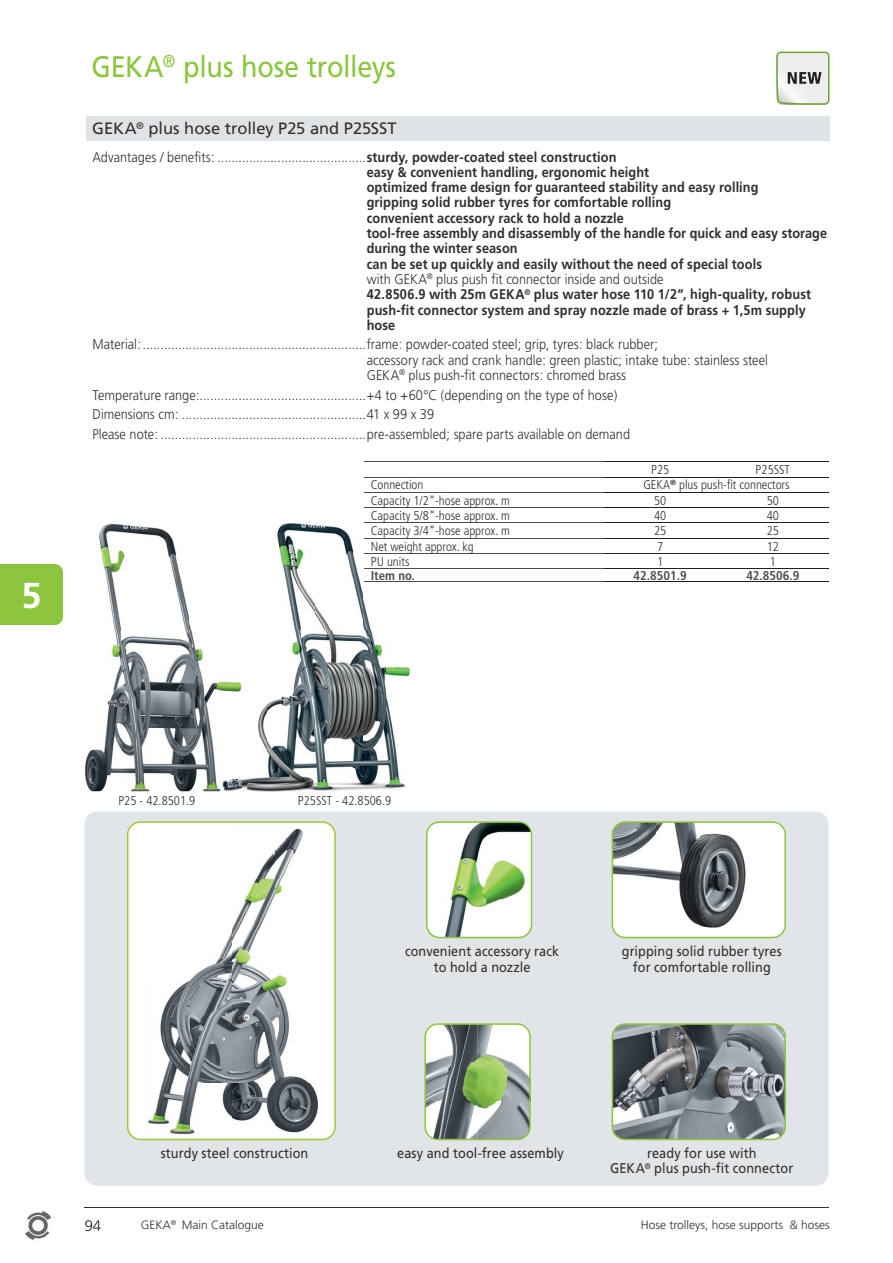
<style>
.page{position:relative;width:893px;height:1263px;background:#fff}
.page>*{position:absolute;margin:0;border:0;box-sizing:border-box;transform-origin:0 0}
.t1{font:700 36px "Frutiger";color:#fff}
.t2{font:29.7px "Frutiger";letter-spacing:-.01em;color:#8bc63e;scale:.91 1}
.t3{font:16.5px "Frutiger";letter-spacing:-.005em;color:#312f30}
.t4{font:300 15px "Frutiger BQ";color:#231f20}
.t5{font:700 14.1px/15.3px "Frutiger";letter-spacing:.005em;color:#312f30;scale:.91 1}
.t6{font:300 14.1px/15.3px "Frutiger";color:#312f30;scale:.91 1}
.t7{font:14.1px/15.3px "Frutiger";letter-spacing:.005em;color:#312f30;text-align:center;scale:.91 1}
.t8{font:300 condensed 12.75px "Frutiger";color:#312f30}
.t9{font:700 condensed 12.75px "Frutiger";color:#4b4c4d}
.t10{font:300 12px "Frutiger";color:#312f30}
.s1{font-weight:300}
</style>
<div class="page">
<div style="left:0;top:564px;width:63px;height:61px;background:#8bc63e"></div>
<svg style="left:776px;top:52px;width:53px;height:53px"></svg>
<img style="left:25px;top:1211px;width:27px;height:29px">
<hr style="left:85px;top:1207px;width:744px;height:1px;background:#312f30">
<div style="left:84px;top:811px;width:744px;height:375px;background:#e1e5e8;border-radius:13px"></div>
<img style="left:99px;top:524px;width:121px;height:214px">
<img style="left:85px;top:738px;width:321px;height:54px">
<img style="left:127px;top:821px;width:209px;height:319px">
<svg style="left:426px;top:821px;width:106px;height:117px;background:#c9d8bf"></svg>
<svg style="left:612px;top:821px;width:174px;height:117px;background:#bec2be"></svg>
<svg style="left:612px;top:1023px;width:174px;height:117px;background:#7a8283"></svg>
<svg style="left:424px;top:1023px;width:107px;height:117px;background:#a0ae9c"></svg>
<img style="left:241px;top:524px;width:171px;height:214px">
<img style="left:220px;top:681px;width:21px;height:111px">
<div style="left:86px;top:116px;width:743px;height:24px;background:#e0e3e6"></div>
<hr style="left:604px;top:461px;width:112px;height:1px;background:#231f20">
<hr style="left:716px;top:461px;width:113px;height:1px;background:#231f20">
<hr style="left:604px;top:477px;width:112px;height:1px;background:#231f20">
<hr style="left:716px;top:477px;width:113px;height:1px;background:#231f20">
<hr style="left:604px;top:492px;width:112px;height:1px;background:#231f20">
<hr style="left:716px;top:492px;width:113px;height:1px;background:#231f20">
<hr style="left:604px;top:507px;width:112px;height:1px;background:#231f20">
<hr style="left:716px;top:507px;width:113px;height:1px;background:#231f20">
<hr style="left:604px;top:523px;width:112px;height:1px;background:#231f20">
<hr style="left:716px;top:523px;width:113px;height:1px;background:#231f20">
<hr style="left:604px;top:538px;width:112px;height:1px;background:#231f20">
<hr style="left:716px;top:538px;width:113px;height:1px;background:#231f20">
<hr style="left:604px;top:553px;width:112px;height:1px;background:#231f20">
<hr style="left:716px;top:553px;width:113px;height:1px;background:#231f20">
<hr style="left:604px;top:569px;width:112px;height:1px;background:#231f20">
<hr style="left:716px;top:569px;width:113px;height:1px;background:#231f20">
<hr style="left:604px;top:582px;width:112px;height:1px;background:#231f20">
<hr style="left:716px;top:582px;width:113px;height:1px;background:#231f20">
<hr style="left:365px;top:461px;width:239px;height:1px;background:#4b4c4d">
<hr style="left:365px;top:477px;width:239px;height:1px;background:#4b4c4d">
<hr style="left:365px;top:492px;width:239px;height:1px;background:#4b4c4d">
<hr style="left:365px;top:507px;width:239px;height:1px;background:#4b4c4d">
<hr style="left:365px;top:538px;width:239px;height:1px;background:#4b4c4d">
<hr style="left:365px;top:553px;width:239px;height:1px;background:#4b4c4d">
<hr style="left:365px;top:523px;width:239px;height:1px;background:#4b4c4d">
<hr style="left:365px;top:569px;width:239px;height:1px;background:#4b4c4d">
<hr style="left:365px;top:582px;width:239px;height:1px;background:#4b4c4d">
<h1 class="t1" style="left:21px;top:574px;width:22px">5</h1>
<h2 class="t2" style="left:92px;top:49px;width:336px">GEKA<sup>®</sup> plus hose trolleys</h2>
<p class="t3" style="left:92px;top:119px;width:306px">GEKA<sup>®</sup> plus hose trolley P25 and P25SST</p>
<p class="t5" style="left:367px;top:149px;width:507px;text-indent:-274px"><span class="s1">Advantages / benefits: ..........................................</span>sturdy, powder-coated steel construction<br>easy &amp; convenient handling, ergonomic height<br>optimized frame design for guaranteed stability and easy rolling<br>gripping solid rubber tyres for comfortable rolling<br>convenient accessory rack to hold a nozzle<br>tool-free assembly and disassembly of the handle for quick and easy storage during the winter season<br>can be set up quickly and easily without the need of special tools<br><span class="s1">with GEKA</span><sup>®</sup> <span class="s1">plus push fit connector inside and outside<br></span>42.8506.9 with 25m GEKA<sup>®</sup> plus water hose 110 1/2“, high-quality, robust push-fit connector system and spray nozzle made of brass + 1,5m supply hose</p>
<p class="t6" style="left:367px;top:337px;width:442px;text-indent:-274px">Material: ...............................................................frame: powder-coated steel; grip, tyres: black rubber;<br>accessory rack and crank handle: green plastic; intake tube: stainless steel<br>GEKA<sup>®</sup> plus push-fit connectors: chromed brass</p>
<p class="t6" style="left:92px;top:385px;width:592px;line-height:19.5px">Temperature range:...............................................+4 to +60°C (depending on the type of hose)<br>Dimensions cm: ....................................................41 x 99 x 39<br>Please note: ..........................................................pre-assembled; spare parts available on demand</p>
<p class="t8" style="left:651px;top:462px;width:20px">P25</p>
<p class="t8" style="left:756px;top:462px;width:36px">P25SST</p>
<p class="t8" style="left:371px;top:478px;width:54px">Connection</p>
<p class="t8" style="left:643px;top:478px;width:148px">GEKA<sup>®</sup> plus push-fit connectors</p>
<p class="t8" style="left:371px;top:493px;width:141px">Capacity 1/2“-hose approx. m</p>
<p class="t8" style="left:654px;top:493px;width:14px">50</p>
<p class="t8" style="left:767px;top:493px;width:14px">50</p>
<p class="t8" style="left:371px;top:508px;width:141px">Capacity 5/8“-hose approx. m</p>
<p class="t8" style="left:654px;top:508px;width:14px">40</p>
<p class="t8" style="left:767px;top:508px;width:14px">40</p>
<p class="t8" style="left:371px;top:524px;width:141px">Capacity 3/4“-hose approx. m</p>
<p class="t8" style="left:654px;top:524px;width:14px">25</p>
<p class="t8" style="left:767px;top:524px;width:14px">25</p>
<p class="t8" style="left:371px;top:539px;width:105px">Net weight approx. kg</p>
<p class="t8" style="left:657px;top:539px;width:8px">7</p>
<p class="t8" style="left:767px;top:539px;width:14px">12</p>
<p class="t8" style="left:371px;top:554px;width:40px">PU units</p>
<p class="t8" style="left:657px;top:554px;width:8px">1</p>
<p class="t8" style="left:770px;top:554px;width:8px">1</p>
<p class="t9" style="left:371px;top:568px;width:45px">Item no.</p>
<p class="t9" style="left:634px;top:568px;width:55px">42.8501.9</p>
<p class="t9" style="left:746px;top:568px;width:55px">42.8506.9</p>
<p class="t8" style="left:118px;top:794px;width:78px">P25 - 42.8501.9</p>
<p class="t8" style="left:298px;top:794px;width:95px">P25SST - 42.8506.9</p>
<p class="t7" style="left:405px;top:944px;width:171px">convenient accessory rack to hold a nozzle</p>
<p class="t7" style="left:622px;top:944px;width:177px">gripping solid rubber tyres for comfortable rolling</p>
<p class="t7" style="left:161px;top:1145px;width:164px">sturdy steel construction</p>
<p class="t7" style="left:397px;top:1145px;width:185px">easy and tool-free assembly</p>
<p class="t7" style="left:610px;top:1145px;width:203px">ready for use with<br>GEKA<sup>®</sup> plus push-fit connector</p>
<p class="t4" style="left:85px;top:1217px;width:18px">94</p>
<p class="t10" style="left:141px;top:1218px;width:124px">GEKA<sup>®</sup> Main Catalogue</p>
<p class="t10" style="left:641px;top:1218px;width:191px">Hose trolleys, hose supports &amp; hoses</p>
</div>
